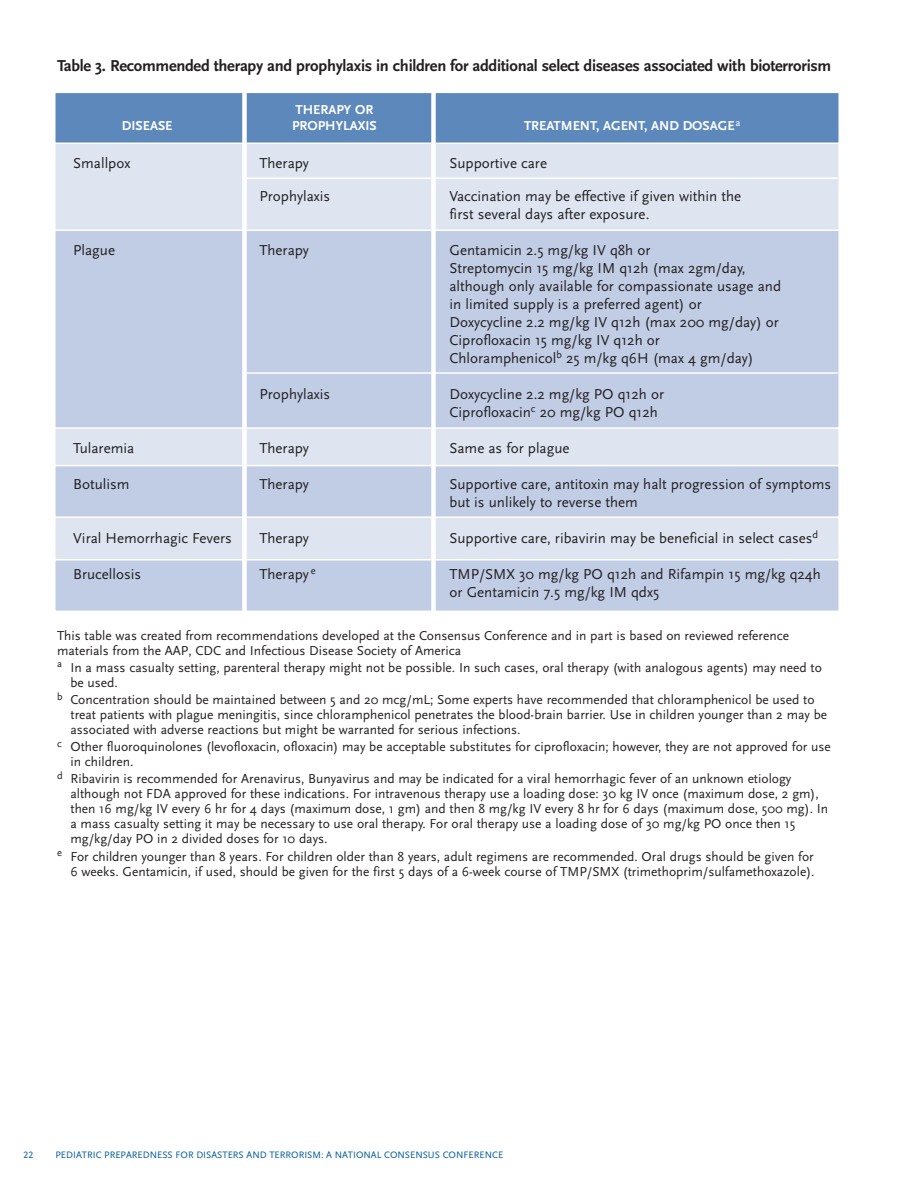
<style>
.page{position:relative;width:918px;height:1188px;background:#fff}
.page>*{position:absolute;margin:0;border:0;box-sizing:border-box;transform-origin:0 0}
.t1{font:700 16.5px "Scala Sans";letter-spacing:-.015em;color:#231f20}
.t2{font:15px/18px "Scala Sans";color:#231f20}
.t3{font:13.5px/15px "Scala Sans";color:#231f20}
.t4{font:700 13.5px "Scala Sans";color:#fff}
.t5{font:9.75px "Scala Sans Caps";color:#00599b}
</style>
<div class="page">
<div style="left:55px;top:93px;width:784px;height:515px;background:#dee5f1"></div>
<div style="left:55px;top:92px;width:784px;height:51px;background:#5d88bc"></div>
<div style="left:54px;top:92px;width:786px;height:52px;border:2px solid #fff"></div>
<div style="left:55px;top:230px;width:784px;height:198px;background:#c1cde5"></div>
<div style="left:54px;top:230px;width:786px;height:199px;border:2px solid #fff"></div>
<div style="left:55px;top:466px;width:784px;height:51px;background:#c1cde5"></div>
<div style="left:54px;top:465px;width:786px;height:53px;border:2px solid #fff"></div>
<div style="left:55px;top:560px;width:784px;height:51px;background:#c1cde5"></div>
<div style="left:54px;top:559px;width:786px;height:53px;border:2px solid #fff"></div>
<div style="left:242px;top:93px;width:5px;height:526px;background:#fff"></div>
<div style="left:431px;top:93px;width:5px;height:532px;background:#fff"></div>
<hr style="left:247px;top:372px;width:591px;height:2px;background:#fff">
<hr style="left:247px;top:177px;width:591px;height:2px;background:#fff">
<p class="t1" style="left:57px;top:59px;width:776px">Table 3. Recommended therapy and prophylaxis in children for additional select diseases associated with bioterrorism</p>
<p class="t4" style="left:296px;top:104px;width:79px">THERAPY OR</p>
<p class="t4" style="left:122px;top:120px;width:52px">DISEASE</p>
<p class="t4" style="left:292px;top:120px;width:86px">PROPHYLAXIS</p>
<p class="t4" style="left:524px;top:120px;width:218px">TREATMENT, AGENT, AND DOSAGE<sup>a</sup></p>
<p class="t2" style="left:73px;top:155px;width:59px">Smallpox</p>
<p class="t2" style="left:260px;top:155px;width:51px">Therapy</p>
<p class="t2" style="left:450px;top:155px;width:99px">Supportive care</p>
<p class="t2" style="left:259px;top:188px;width:72px">Prophylaxis</p>
<p class="t2" style="left:449px;top:188px;width:293px">Vaccination may be effective if given within the first several days after exposure.</p>
<p class="t2" style="left:73px;top:242px;width:43px">Plague</p>
<p class="t2" style="left:260px;top:242px;width:51px">Therapy</p>
<p class="t2" style="left:450px;top:242px;width:333px">Gentamicin 2.5 mg/kg IV q8h or<br>Streptomycin 15 mg/kg IM q12h (max 2gm/day, although only available for compassionate usage and in limited supply is a preferred agent) or<br>Doxycycline 2.2 mg/kg IV q12h (max 200 mg/day) or Ciprofloxacin 15 mg/kg IV q12h or<br>Chloramphenicol<sup>b</sup> 25 m/kg q6H (max 4 gm/day)</p>
<p class="t2" style="left:259px;top:386px;width:72px">Prophylaxis</p>
<p class="t2" style="left:450px;top:386px;width:216px">Doxycycline 2.2 mg/kg PO q12h or<br>Ciprofloxacin<sup>c</sup> 20 mg/kg PO q12h</p>
<p class="t2" style="left:73px;top:440px;width:63px">Tularemia</p>
<p class="t2" style="left:260px;top:440px;width:51px">Therapy</p>
<p class="t2" style="left:450px;top:440px;width:121px">Same as for plague</p>
<p class="t2" style="left:73px;top:476px;width:58px">Botulism</p>
<p class="t2" style="left:260px;top:476px;width:51px">Therapy</p>
<p class="t2" style="left:450px;top:476px;width:383px">Supportive care, antitoxin may halt progression of symptoms but is unlikely to reverse them</p>
<p class="t2" style="left:73px;top:530px;width:160px">Viral Hemorrhagic Fevers</p>
<p class="t2" style="left:259px;top:530px;width:51px">Therapy</p>
<p class="t2" style="left:450px;top:530px;width:370px">Supportive care, ribavirin may be beneficial in select cases<sup>d</sup></p>
<p class="t2" style="left:73px;top:566px;width:69px">Brucellosis</p>
<p class="t2" style="left:259px;top:566px;width:58px">Therapy <sup>e</sup></p>
<p class="t2" style="left:450px;top:566px;width:373px">TMP/SMX 30 mg/kg PO q12h and Rifampin 15 mg/kg q24h or Gentamicin 7.5 mg/kg IM qdx5</p>
<p class="t3" style="left:57px;top:629px;width:734px">This table was created from recommendations developed at the Consensus Conference and in part is based on reviewed reference materials from the AAP, CDC and Infectious Disease Society of America</p>
<p class="t3" style="left:70px;top:661px;width:753px;text-indent:-14px"><sup>a</sup> In a mass casualty setting, parenteral therapy might not be possible. In such cases, oral therapy (with analogous agents) may need to be used.</p>
<p class="t3" style="left:70px;top:693px;width:758px;text-indent:-14px"><sup>b</sup> Concentration should be maintained between 5 and 20 mcg/mL; Some experts have recommended that chloramphenicol be used to treat patients with plague meningitis, since chloramphenicol penetrates the blood-brain barrier. Use in children younger than 2 may be associated with adverse reactions but might be warranted for serious infections.</p>
<p class="t3" style="left:70px;top:740px;width:762px;text-indent:-14px"><sup>c</sup> Other fluoroquinolones (levofloxacin, ofloxacin) may be acceptable substitutes for ciprofloxacin; however, they are not approved for use in children.</p>
<p class="t3" style="left:70px;top:773px;width:759px;text-indent:-14px"><sup>d</sup> Ribavirin is recommended for Arenavirus, Bunyavirus and may be indicated for a viral hemorrhagic fever of an unknown etiology although not FDA approved for these indications. For intravenous therapy use a loading dose: 30 kg IV once (maximum dose, 2 gm), then 16 mg/kg IV every 6 hr for 4 days (maximum dose, 1 gm) and then 8 mg/kg IV every 8 hr for 6 days (maximum dose, 500 mg). In a mass casualty setting it may be necessary to use oral therapy. For oral therapy use a loading dose of 30 mg/kg PO once then 15 mg/kg/day PO in 2 divided doses for 10 days.</p>
<p class="t3" style="left:57px;top:850px;width:759px;text-align:right"><sup>e</sup> For children younger than 8 years. For children older than 8 years, adult regimens are recommended. Oral drugs should be given for<br>6 weeks. Gentamicin, if used, should be given for the first 5 days of a 6-week course of TMP/SMX (trimethoprim/sulfamethoxazole).</p>
<p class="t5" style="left:24px;top:1149px;width:11px">22</p>
<p class="t5" style="left:56px;top:1149px;width:449px">PEDIATRIC PREPAREDNESS FOR DISASTERS AND TERRORISM: A NATIONAL CONSENSUS CONFERENCE</p>
</div>
